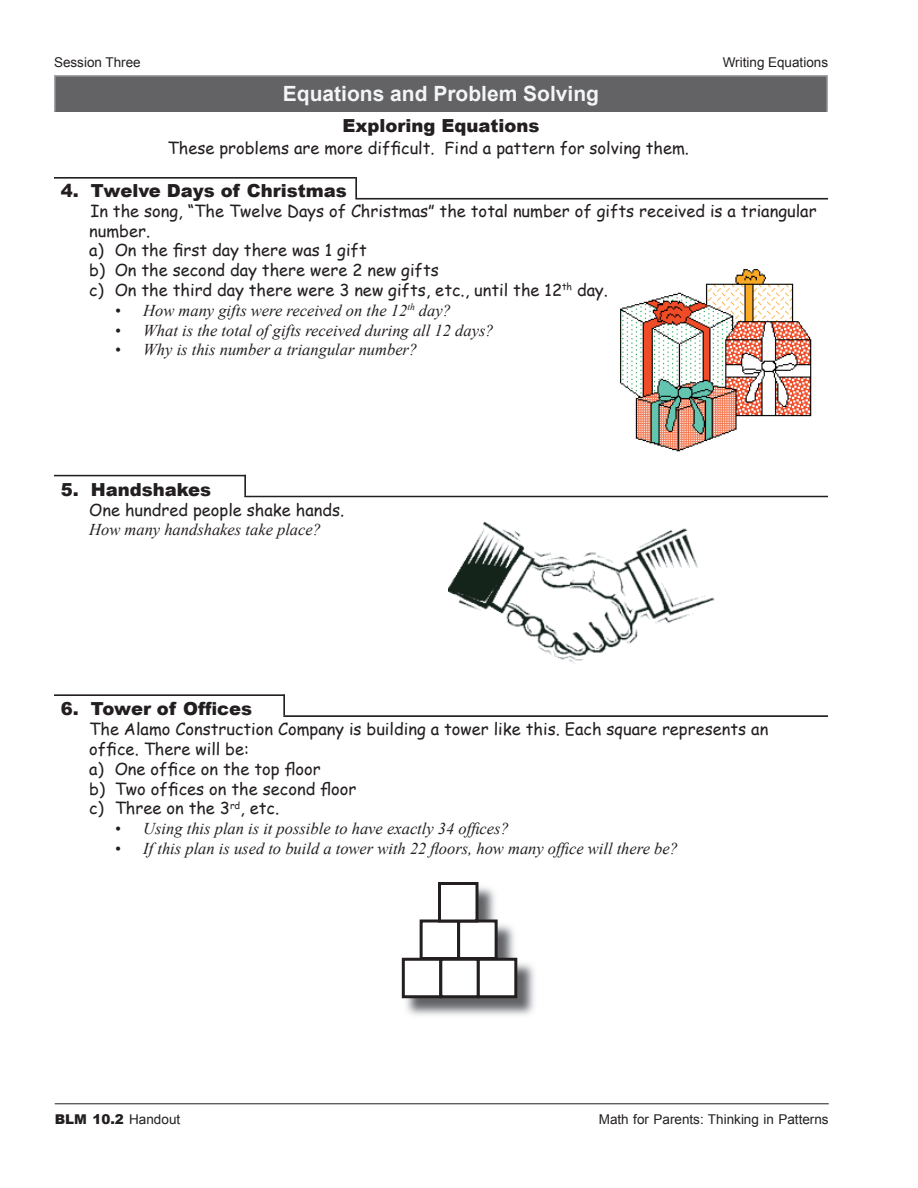
<style>
.page{position:relative;width:918px;height:1188px;background:#fff}
.page>*{position:absolute;margin:0;border:0;box-sizing:border-box;transform-origin:0 0}
.t1{font:700 21px "Arial";color:#f4f5f5}
.t2{font:900 18px "Arial";color:#231f20}
.t3{font:16.5px/19.8px "Comic Sans MS";color:#231f20}
.t4{font:italic 16.5px "Times New Roman";color:#231f20}
.t5{font:13.5px "Arial";color:#231f20}
.t6{font:900 13.5px "Arial";color:#231f20}
.s1{font-weight:400}
</style>
<div class="page">
<hr style="left:55px;top:1103px;width:774px;height:1px;background:#231f20">
<div style="left:55px;top:76px;width:772px;height:36px;background:#636366"></div>
<hr style="left:54px;top:75px;width:774px;height:1px;background:#a5a6aa">
<hr style="left:54px;top:76px;width:2px;height:36px;background:#a5a6aa">
<hr style="left:826px;top:76px;width:2px;height:36px;background:#a5a6aa">
<hr style="left:284px;top:715px;width:544px;height:2px;background:#231f20">
<hr style="left:54px;top:695px;width:230px;height:1px;background:#231f20">
<hr style="left:283px;top:694px;width:2px;height:21px;background:#231f20">
<hr style="left:244px;top:496px;width:584px;height:1px;background:#231f20">
<hr style="left:54px;top:475px;width:191px;height:1px;background:#231f20">
<hr style="left:244px;top:475px;width:2px;height:21px;background:#231f20">
<hr style="left:356px;top:198px;width:472px;height:1px;background:#231f20">
<hr style="left:54px;top:177px;width:302px;height:2px;background:#231f20">
<hr style="left:355px;top:177px;width:2px;height:21px;background:#231f20">
<img style="left:402px;top:883px;width:133px;height:133px">
<div style="left:421px;top:921px;width:38px;height:37px;background:#fff"></div>
<div style="left:420px;top:920px;width:40px;height:40px;border:3px solid #231f20"></div>
<div style="left:459px;top:921px;width:37px;height:37px;background:#fff"></div>
<div style="left:457px;top:920px;width:41px;height:40px;border:3px solid #231f20"></div>
<div style="left:440px;top:884px;width:37px;height:37px;background:#fff"></div>
<div style="left:438px;top:882px;width:40px;height:40px;border:3px solid #231f20"></div>
<div style="left:403px;top:959px;width:38px;height:38px;background:#fff"></div>
<div style="left:402px;top:958px;width:40px;height:40px;border:3px solid #231f20"></div>
<div style="left:441px;top:959px;width:37px;height:38px;background:#fff"></div>
<div style="left:439px;top:958px;width:41px;height:40px;border:3px solid #231f20"></div>
<div style="left:478px;top:959px;width:38px;height:38px;background:#fff"></div>
<div style="left:477px;top:958px;width:40px;height:40px;border:3px solid #231f20"></div>
<img style="left:448px;top:522px;width:267px;height:142px">
<img style="left:620px;top:269px;width:192px;height:183px">
<p class="t5" style="left:54px;top:53px;width:88px">Session Three</p>
<p class="t5" style="left:723px;top:53px;width:107px">Writing Equations</p>
<p class="t1" style="left:283px;top:80px;width:318px">Equations and Problem Solving</p>
<p class="t2" style="left:343px;top:113px;width:198px">Exploring Equations</p>
<p class="t3" style="left:168px;top:137px;width:523px">These problems are more difficult. Find a pattern for solving them.</p>
<p class="t2" style="left:61px;top:177px;width:288px">4. Twelve Days of Christmas</p>
<p class="t3" style="left:89px;top:200px;width:729px">In the song, “The Twelve Days of Christmas” the total number of gifts received is a triangular number.<br>a) On the first day there was 1 gift<br>b) On the second day there were 2 new gifts<br>c) On the third day there were 3 new gifts, etc., until the 12<sup>th</sup> day.</p>
<p class="t4" style="left:115px;top:299px;width:338px">• How many gifts were received on the 12<sup>th</sup> day?</p>
<p class="t4" style="left:115px;top:319px;width:380px">• What is the total of gifts received during all 12 days?</p>
<p class="t4" style="left:115px;top:338px;width:304px">• Why is this number a triangular number?</p>
<p class="t2" style="left:61px;top:476px;width:152px">5. Handshakes</p>
<p class="t3" style="left:89px;top:499px;width:257px">One hundred people shake hands.</p>
<p class="t4" style="left:89px;top:518px;width:233px">How many handshakes take place?</p>
<p class="t2" style="left:61px;top:696px;width:193px">6. Tower of Offices</p>
<p class="t3" style="left:89px;top:719px;width:681px">The Alamo Construction Company is building a tower like this. Each square represents an office. There will be:<br>a) One office on the top floor<br>b) Two offices on the second floor<br>c) Three on the 3<sup>rd</sup>, etc.</p>
<p class="t4" style="left:115px;top:817px;width:396px">• Using this plan is it possible to have exactly 34 offices?</p>
<p class="t4" style="left:115px;top:837px;width:565px">• If this plan is used to build a tower with 22 floors, how many office will there be?</p>
<p class="t6" style="left:55px;top:1109px;width:127px">BLM 10.2 <span class="s1">Handout</span></p>
<p class="t5" style="left:599px;top:1110px;width:231px">Math for Parents: Thinking in Patterns</p>
</div>
